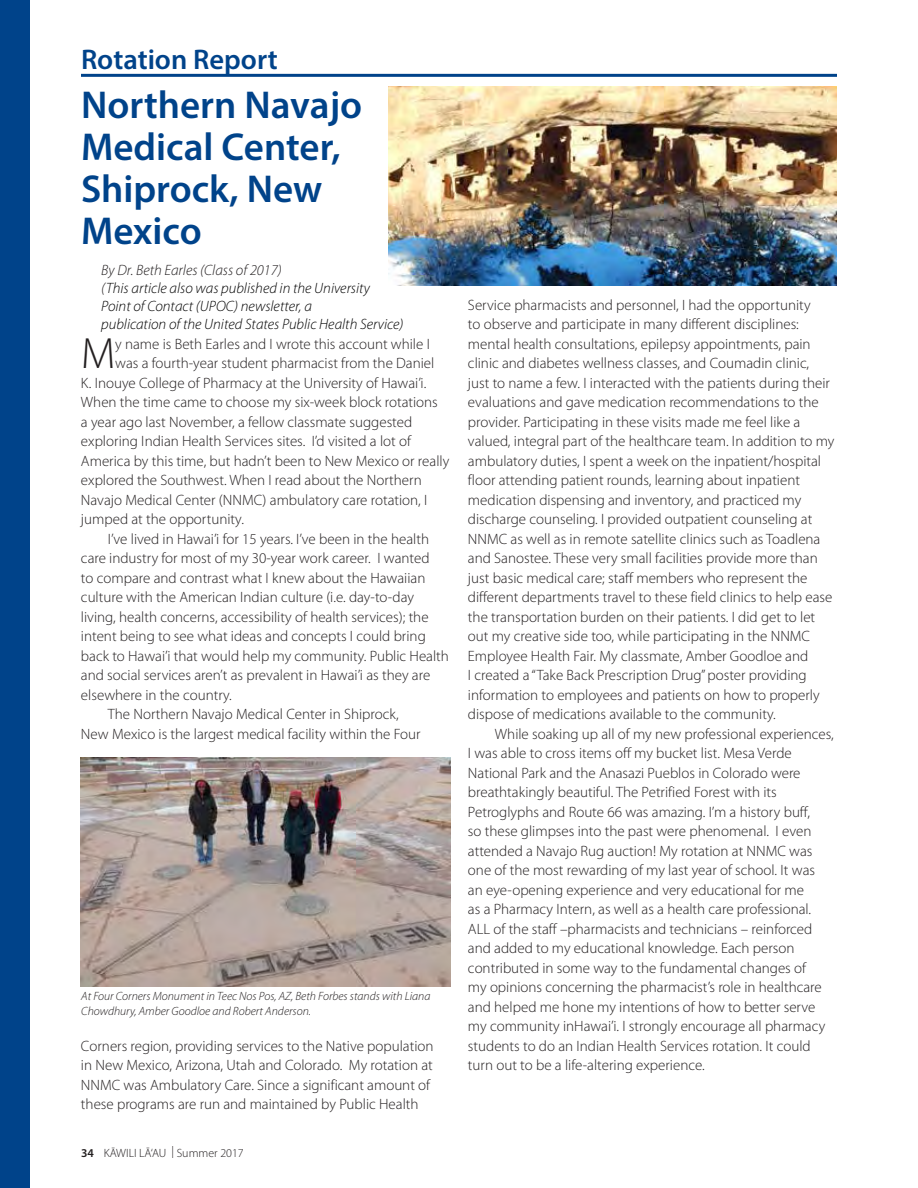
<style>
.page{position:relative;width:918px;height:1188px;background:#fff}
.page>*{position:absolute;margin:0;border:0;box-sizing:border-box;transform-origin:0 0}
.t1{font:300 43.95px "Myriad Pro";color:#231f20}
.t2{font:600 39px/42px "Myriad Pro";color:#00438a}
.t3{font:600 28.5px "Myriad Pro";color:#00438a}
.t4{font:300 15px/19.5px "Myriad Pro";color:#231f20}
.t5{font:italic 300 15px "Myriad Pro";color:#000}
.t6{font:italic 300 15px "Myriad Pro";color:#231f20}
.t7{font:italic 300 12px/15px "Myriad Pro";color:#231f20}
.t8{font:300 12px "Myriad Pro";color:#231f20}
.s1{color:#231f20}
.s2{font-weight:600}
</style>
<div class="page">
<hr style="left:81px;top:74px;width:756px;height:3px;background:#00438a">
<div style="left:0;top:0;width:29px;height:1188px;background:#00438a"></div>
<img style="left:80px;top:758px;width:370px;height:228px">
<img style="left:389px;top:87px;width:448px;height:198px">
<p class="t3" style="left:81px;top:41px;width:198px">Rotation Report</p>
<h1 class="t2" style="left:81px;top:83px;width:283px">Northern Navajo<br>Medical Center,<br>Shiprock, New<br>Mexico</h1>
<p class="t6" style="left:101px;top:262px;width:182px">By Dr. Beth Earles (Class of 2017)</p>
<p class="t5" style="left:101px;top:280px;width:270px"><span class="s1">(</span>This article also was published in the University</p>
<p class="t5" style="left:101px;top:298px;width:212px">Point of Contact (UPOC) newsletter, a</p>
<p class="t5" style="left:101px;top:316px;width:304px">publication of the United States Public Health Service)</p>
<p class="t1" style="left:81px;top:330px;width:36px">M</p>
<p class="t4" style="left:115px;top:334px;width:316px">y name is Beth Earles and I wrote this account while I</p>
<p class="t4" style="left:115px;top:354px;width:321px">was a fourth-year student pharmacist from the Daniel</p>
<p class="t4" style="left:81px;top:373px;width:347px">K. Inouye College of Pharmacy at the University of Hawai’i.</p>
<p class="t4" style="left:81px;top:393px;width:358px">When the time came to choose my six-week block rotations</p>
<p class="t4" style="left:81px;top:412px;width:333px">a year ago last November, a fellow classmate suggested</p>
<p class="t4" style="left:81px;top:432px;width:332px">exploring Indian Health Services sites. I’d visited a lot of</p>
<p class="t4" style="left:81px;top:451px;width:370px">America by this time, but hadn’t been to New Mexico or really</p>
<p class="t4" style="left:81px;top:471px;width:342px">explored the Southwest. When I read about the Northern</p>
<p class="t4" style="left:81px;top:490px;width:348px">Navajo Medical Center (NNMC) ambulatory care rotation, I</p>
<p class="t4" style="left:81px;top:510px;width:165px">jumped at the opportunity.</p>
<p class="t4" style="left:81px;top:529px;width:369px;text-indent:27px">I’ve lived in Hawai’i for 15 years. I’ve been in the health care industry for most of my 30-year work career. I wanted<br>to compare and contrast what I knew about the Hawaiian culture with the American Indian culture (i.e. day-to-day living, health concerns, accessibility of health services); the intent being to see what ideas and concepts I could bring back to Hawai’i that would help my community. Public Health and social services aren’t as prevalent in Hawai’i as they are elsewhere in the country.</p>
<p class="t4" style="left:81px;top:705px;width:341px;text-align:center">The Northern Navajo Medical Center in Shiprock,<br>New Mexico is the largest medical facility within the Four</p>
<p class="t7" style="left:81px;top:988px;width:351px">At Four Corners Monument in Teec Nos Pos, AZ, Beth Forbes stands with Liana<br>Chowdhury, Amber Goodloe and Robert Anderson.</p>
<p class="t4" style="left:81px;top:1036px;width:354px">Corners region, providing services to the Native population in New Mexico, Arizona, Utah and Colorado. My rotation at NNMC was Ambulatory Care. Since a significant amount of these programs are run and maintained by Public Health</p>
<p class="t8" style="left:81px;top:1146px;width:164px"><span class="s2">34</span> KĀWILI LĀ‘AU | Summer 2017</p>
<p class="t4" style="left:468px;top:295px;width:368px">Service pharmacists and personnel, I had the opportunity<br>to observe and participate in many different disciplines: mental health consultations, epilepsy appointments, pain clinic and diabetes wellness classes, and Coumadin clinic,<br>just to name a few. I interacted with the patients during their evaluations and gave medication recommendations to the provider. Participating in these visits made me feel like a valued, integral part of the healthcare team. In addition to my ambulatory duties, I spent a week on the inpatient/hospital floor attending patient rounds, learning about inpatient medication dispensing and inventory, and practiced my discharge counseling. I provided outpatient counseling at NNMC as well as in remote satellite clinics such as Toadlena and Sanostee. These very small facilities provide more than just basic medical care; staff members who represent the different departments travel to these field clinics to help ease the transportation burden on their patients. I did get to let out my creative side too, while participating in the NNMC Employee Health Fair. My classmate, Amber Goodloe and<br>I created a “Take Back Prescription Drug” poster providing information to employees and patients on how to properly dispose of medications available to the community.</p>
<p class="t4" style="left:468px;top:724px;width:367px;text-indent:27px">While soaking up all of my new professional experiences, I was able to cross items off my bucket list. Mesa Verde National Park and the Anasazi Pueblos in Colorado were breathtakingly beautiful. The Petrified Forest with its Petroglyphs and Route 66 was amazing. I’m a history buff,<br>so these glimpses into the past were phenomenal. I even attended a Navajo Rug auction! My rotation at NNMC was one of the most rewarding of my last year of school. It was<br>an eye-opening experience and very educational for me<br>as a Pharmacy Intern, as well as a health care professional.<br>ALL of the staff –pharmacists and technicians – reinforced and added to my educational knowledge. Each person contributed in some way to the fundamental changes of<br>my opinions concerning the pharmacist’s role in healthcare and helped me hone my intentions of how to better serve my community inHawai’i. I strongly encourage all pharmacy students to do an Indian Health Services rotation. It could turn out to be a life-altering experience.</p>
</div>
